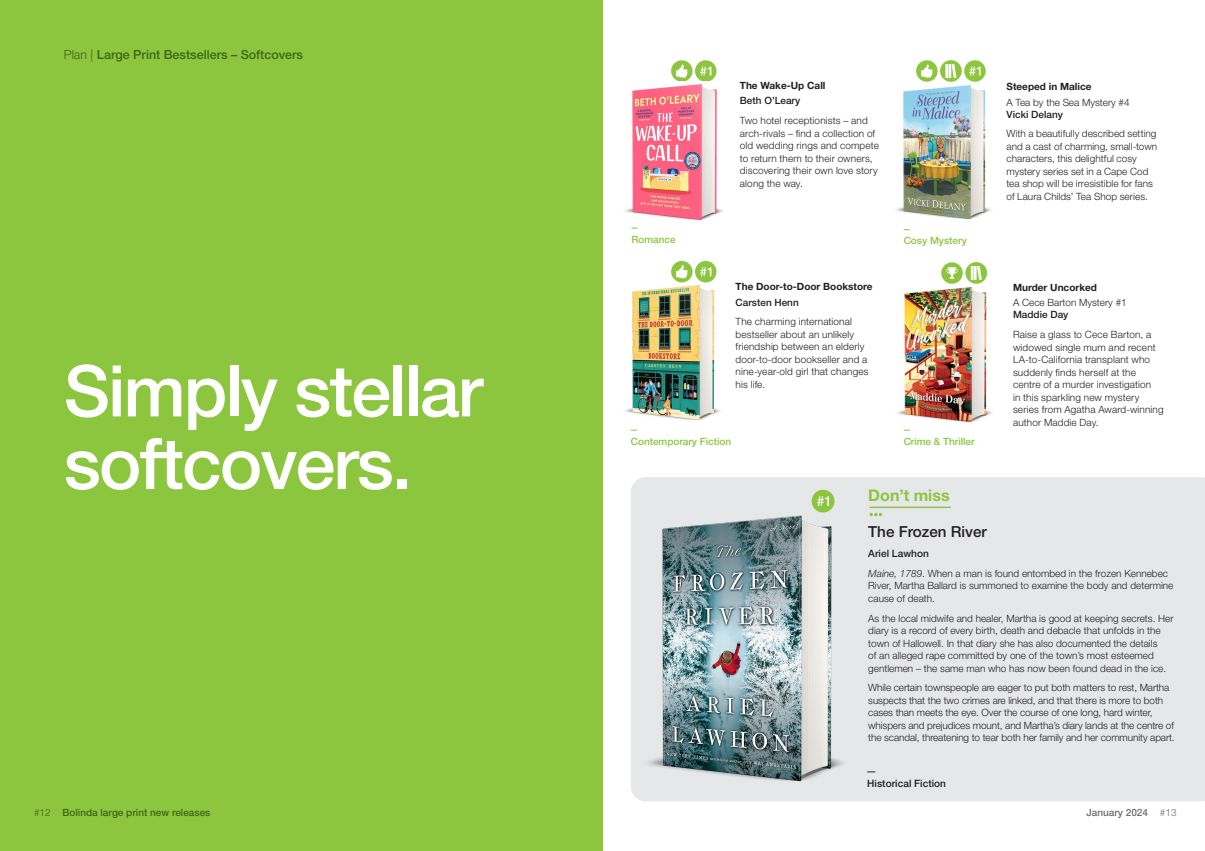
<style>
.page{position:relative;width:1205px;height:851px;background:#fff}
.page>*{position:absolute;margin:0;border:0;box-sizing:border-box;transform-origin:0 0}
.Body_Copy{font:500 71.25px/72.5px "Helvetica Neue LT Std";letter-spacing:-.025em;color:#fff}
.t1{font:700 16px "Helvetica Neue LT Std";color:#8bc63e}
.Box_-_01_Heading{font:500 15.25px "Helvetica Neue LT Std";color:#231f20}
.t2{font:500 12.5px "Helvetica Neue LT Std";color:#3e6617}
._05-GENRE___MONTH{font:500 10.12px "Helvetica Neue LT Std";color:#231f20}
.Box_-_03_Author{font:500 10.12px "Helvetica Neue LT Std";color:#231f20}
.Box_-_04_Teaser{font:300 10px/12.5px "Helvetica Neue LT Std";color:#231f20}
._04_-_Teaser{font:300 10px/12.5px "Helvetica Neue LT Std";letter-spacing:.015em;color:#231f20}
._01_-_Title{font:700 10px "Helvetica Neue LT Std";color:#231f20}
.Month{font:500 10px "Helvetica Neue LT Std";color:#8bc63e}
._03_-_Author{font:500 10px "Helvetica Neue LT Std";color:#231f20}
._02_-_Subtitle_series{font:300 10px "Helvetica Neue LT Std";color:#231f20}
.t3{font:500 10px "Helvetica Neue LT Std";color:#3e6617}
.t4{font:500 10px "Helvetica Neue LT Std";color:#6c6d70}
.s1{font-weight:300}
.s2{font-style:italic}
</style>
<div class="page">
<div style="left:0;top:0;width:603px;height:850px;background:#8bc63e"></div>
<img style="left:625px;top:282px;width:95px;height:139px">
<img style="left:897px;top:287px;width:95px;height:136px">
<div style="left:631px;top:477px;width:574px;height:324px;background:#e6e7e9"></div>
<hr style="left:869px;top:506px;width:82px;height:2px;background:#8bc63e">
<svg style="left:869px;top:513px;width:13px;height:3px"></svg>
<img style="left:631px;top:510px;width:231px;height:276px">
<div style="left:695px;top:60px;width:21px;height:22px;background:#8bc63e;border-radius:50%"></div>
<svg style="left:700px;top:66px;width:11px;height:9px"></svg>
<div style="left:695px;top:261px;width:21px;height:21px;background:#8bc63e;border-radius:50%"></div>
<svg style="left:700px;top:267px;width:11px;height:9px"></svg>
<div style="left:964px;top:60px;width:21px;height:22px;background:#8bc63e;border-radius:50%"></div>
<svg style="left:969px;top:66px;width:11px;height:9px"></svg>
<div style="left:671px;top:60px;width:21px;height:22px;background:#8bc63e;border-radius:50%"></div>
<svg style="left:676px;top:64px;width:12px;height:13px"></svg>
<div style="left:671px;top:261px;width:21px;height:21px;background:#8bc63e;border-radius:50%"></div>
<svg style="left:676px;top:265px;width:12px;height:13px"></svg>
<div style="left:916px;top:60px;width:21px;height:22px;background:#8bc63e;border-radius:50%"></div>
<svg style="left:921px;top:64px;width:11px;height:13px"></svg>
<div style="left:812px;top:489px;width:22px;height:23px;background:#8bc63e;border-radius:50%"></div>
<svg style="left:817px;top:496px;width:12px;height:10px"></svg>
<img style="left:625px;top:84px;width:98px;height:137px">
<img style="left:896px;top:85px;width:95px;height:135px">
<svg style="left:965px;top:262px;width:22px;height:22px"></svg>
<svg style="left:971px;top:266px;width:11px;height:14px"></svg>
<svg style="left:940px;top:60px;width:22px;height:22px"></svg>
<hr style="left:945px;top:64px;width:3px;height:14px;background:#fff">
<hr style="left:948px;top:64px;width:3px;height:14px;background:#fff">
<svg style="left:951px;top:64px;width:5px;height:14px"></svg>
<div style="left:941px;top:262px;width:21px;height:22px;background:#8bc63e;border-radius:50%"></div>
<svg style="left:946px;top:267px;width:12px;height:12px"></svg>
<p class="t2" style="left:64px;top:47px;width:241px"><span class="s1">Plan |</span> Large Print Bestsellers – Softcovers</p>
<p class="Body_Copy" style="left:64px;top:354px;width:421px">Simply stellar softcovers.</p>
<p class="Month" style="left:631px;top:233px;width:46px">Romance</p>
<p class="_01_-_Title" style="left:740px;top:79px;width:87px">The Wake-Up Call</p>
<p class="_03_-_Author" style="left:740px;top:95px;width:62px">Beth O’Leary</p>
<p class="_04_-_Teaser" style="left:740px;top:114px;width:140px">Two hotel receptionists – and arch-rivals – find a collection of old wedding rings and compete to return them to their owners, discovering their own love story along the way.</p>
<p class="_01_-_Title" style="left:735px;top:280px;width:139px">The Door-to-Door Bookstore</p>
<p class="_03_-_Author" style="left:735px;top:296px;width:65px">Carsten Henn</p>
<p class="_04_-_Teaser" style="left:735px;top:315px;width:134px">The charming international bestseller about an unlikely friendship between an elderly door-to-door bookseller and a nine-year-old girl that changes his life.</p>
<p class="Month" style="left:631px;top:435px;width:102px">Contemporary Fiction</p>
<p class="Month" style="left:903px;top:235px;width:65px">Cosy Mystery</p>
<p class="Month" style="left:904px;top:435px;width:72px">Crime &amp; Thriller</p>
<p class="_01_-_Title" style="left:1006px;top:80px;width:86px">Steeped in Malice</p>
<p class="_02_-_Subtitle_series" style="left:1006px;top:96px;width:125px">A Tea by the Sea Mystery #4</p>
<p class="_03_-_Author" style="left:1006px;top:108px;width:58px">Vicki Delany</p>
<p class="_04_-_Teaser" style="left:1006px;top:127px;width:152px">With a beautifully described setting and a cast of charming, small-town characters, this delightful cosy mystery series set in a Cape Cod tea shop will be irresistible for fans of Laura Childs’ Tea Shop series.</p>
<p class="_01_-_Title" style="left:1013px;top:281px;width:85px">Murder Uncorked</p>
<p class="_02_-_Subtitle_series" style="left:1013px;top:297px;width:115px">A Cece Barton Mystery #1</p>
<p class="_03_-_Author" style="left:1013px;top:309px;width:57px">Maddie Day</p>
<p class="_04_-_Teaser" style="left:1013px;top:328px;width:152px">Raise a glass to Cece Barton, a widowed single mum and recent<br>LA-to-California transplant who suddenly finds herself at the centre of a murder investigation<br>in this sparkling new mystery series from Agatha Award-winning author Maddie Day.</p>
<p class="t1" style="left:868px;top:485px;width:83px">Don’t miss</p>
<p class="Box_-_01_Heading" style="left:868px;top:522px;width:120px">The Frozen River</p>
<p class="Box_-_03_Author" style="left:868px;top:547px;width:62px">Ariel Lawhon</p>
<p class="Box_-_04_Teaser" style="left:868px;top:566px;width:307px"><span class="s2">Maine, 1789</span>. When a man is found entombed in the frozen Kennebec<br>River, Martha Ballard is summoned to examine the body and determine cause of death.</p>
<p class="Box_-_04_Teaser" style="left:868px;top:611px;width:307px">As the local midwife and healer, Martha is good at keeping secrets. Her diary is a record of every birth, death and debacle that unfolds in the town of Hallowell. In that diary she has also documented the details<br>of an alleged rape committed by one of the town’s most esteemed gentlemen – the same man who has now been found dead in the ice.</p>
<p class="Box_-_04_Teaser" style="left:868px;top:681px;width:308px">While certain townspeople are eager to put both matters to rest, Martha suspects that the two crimes are linked, and that there is more to both cases than meets the eye. Over the course of one long, hard winter, whispers and prejudices mount, and Martha’s diary lands at the centre of the scandal, threatening to tear both her family and her community apart.</p>
<p class="_05-GENRE___MONTH" style="left:867px;top:777px;width:80px">Historical Fiction</p>
<p class="t3" style="left:34px;top:805px;width:178px"><span class="s1">#12</span> Bolinda large print new releases</p>
<p class="t4" style="left:1086px;top:805px;width:92px">January 2024 <span class="s1">#13</span></p>
</div>
